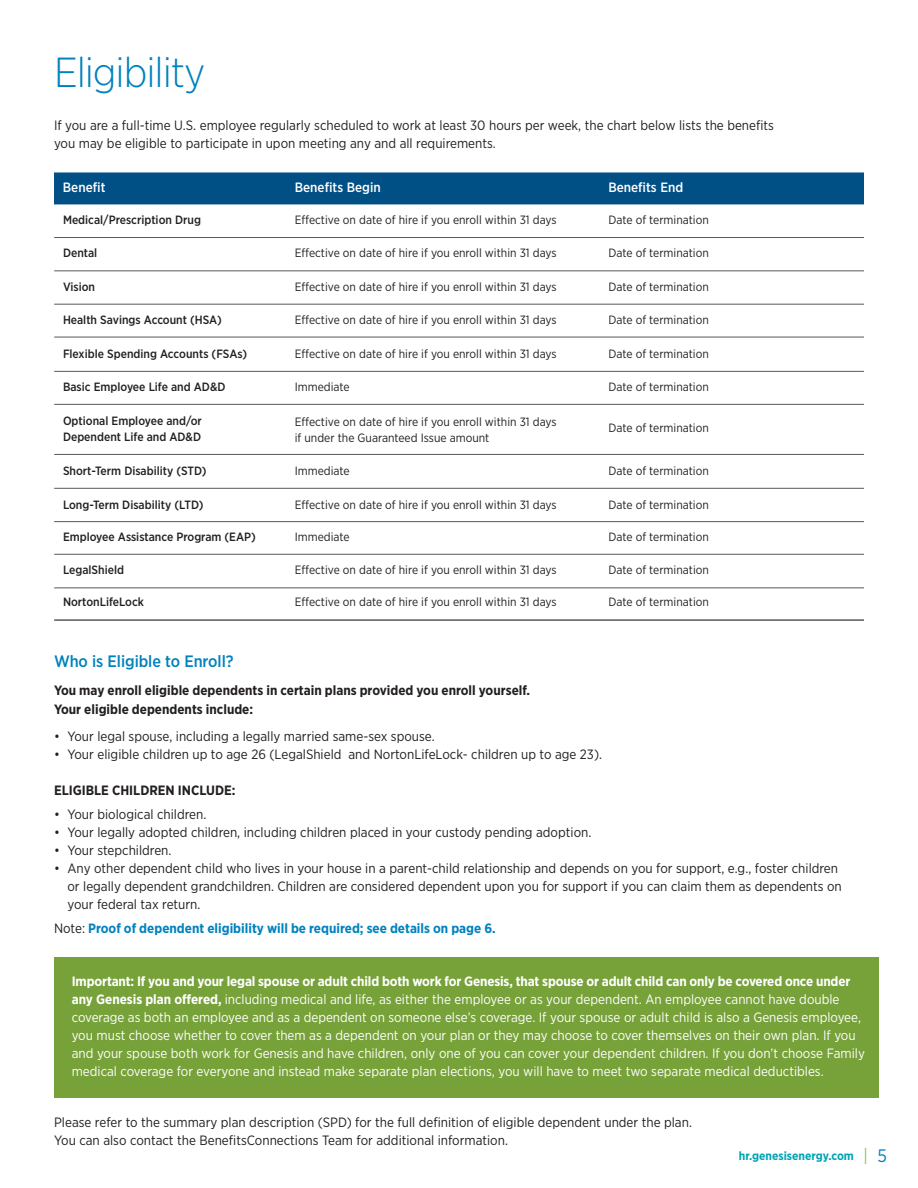
<style>
.page{position:relative;width:918px;height:1188px;background:#fff}
.page>*{position:absolute;margin:0;border:0;box-sizing:border-box;transform-origin:0 0}
.t1{font:300 42px "Gotham Narrow";letter-spacing:-.025em;color:#0082be}
.t2{font:500 16.5px "Gotham Narrow";letter-spacing:-.005em;color:#0082be}
.t3{font:13.5px/18px "Gotham Narrow";color:#231f20}
.t4{font:13.5px/18px "Gotham Narrow";color:#fff}
.t5{font:700 13.5px/19.5px "Gotham Narrow";color:#231f20}
.t6{font:700 13.5px "Gotham Narrow";color:#0082be}
.t7{font:500 13.5px "Gotham Narrow";color:#fff}
.t8{font:12px/15.8px "Gotham Narrow";color:#231f20}
.t9{font:500 12px/15.8px "Gotham Narrow";color:#231f20}
.t10{font:700 12px "Gotham Narrow";color:#00a4b5}
.s1{font-weight:400;color:#231f20}
.s2{font-weight:700}
.s3{font-weight:400;font-size:18px;color:#94c547}
.s4{font-weight:400;font-size:18px;color:#0082be}
</style>
<div class="page">
<div style="left:54px;top:172px;width:810px;height:32px;background:#005086"></div>
<hr style="left:54px;top:237px;width:810px;height:1px;background:#58595b">
<hr style="left:54px;top:271px;width:810px;height:1px;background:#58595b">
<hr style="left:54px;top:304px;width:810px;height:1px;background:#58595b">
<hr style="left:54px;top:337px;width:810px;height:1px;background:#58595b">
<hr style="left:54px;top:371px;width:810px;height:1px;background:#58595b">
<hr style="left:54px;top:404px;width:810px;height:1px;background:#58595b">
<hr style="left:54px;top:454px;width:810px;height:1px;background:#58595b">
<hr style="left:54px;top:488px;width:810px;height:1px;background:#58595b">
<hr style="left:54px;top:521px;width:810px;height:1px;background:#58595b">
<hr style="left:54px;top:554px;width:810px;height:1px;background:#58595b">
<hr style="left:54px;top:588px;width:810px;height:1px;background:#58595b">
<hr style="left:54px;top:619px;width:810px;height:2px;background:#58595b">
<div style="left:54px;top:958px;width:824px;height:140px;background:#77a139"></div>
<h1 class="t1" style="left:54px;top:46px;width:153px">Eligibility</h1>
<p class="t3" style="left:54px;top:116px;width:722px">If you are a full-time U.S. employee regularly scheduled to work at least 30 hours per week, the chart below lists the benefits you may be eligible to participate in upon meeting any and all requirements.</p>
<p class="t7" style="left:63px;top:179px;width:44px">Benefit</p>
<p class="t7" style="left:295px;top:179px;width:87px">Benefits Begin</p>
<p class="t7" style="left:608px;top:179px;width:76px">Benefits End</p>
<p class="t9" style="left:63px;top:212px;width:140px">Medical/Prescription Drug</p>
<p class="t8" style="left:295px;top:212px;width:263px">Effective on date of hire if you enroll within 31 days</p>
<p class="t8" style="left:608px;top:212px;width:102px">Date of termination</p>
<p class="t9" style="left:63px;top:245px;width:36px">Dental</p>
<p class="t8" style="left:295px;top:245px;width:263px">Effective on date of hire if you enroll within 31 days</p>
<p class="t8" style="left:608px;top:245px;width:102px">Date of termination</p>
<p class="t9" style="left:63px;top:278px;width:34px">Vision</p>
<p class="t8" style="left:295px;top:278px;width:263px">Effective on date of hire if you enroll within 31 days</p>
<p class="t8" style="left:608px;top:278px;width:102px">Date of termination</p>
<p class="t9" style="left:63px;top:312px;width:160px">Health Savings Account (HSA)</p>
<p class="t8" style="left:295px;top:312px;width:263px">Effective on date of hire if you enroll within 31 days</p>
<p class="t8" style="left:608px;top:312px;width:102px">Date of termination</p>
<p class="t9" style="left:63px;top:346px;width:186px">Flexible Spending Accounts (FSAs)</p>
<p class="t9" style="left:63px;top:379px;width:164px">Basic Employee Life and AD&amp;D</p>
<p class="t8" style="left:295px;top:346px;width:263px">Effective on date of hire if you enroll within 31 days</p>
<p class="t8" style="left:608px;top:346px;width:102px">Date of termination</p>
<p class="t8" style="left:295px;top:379px;width:56px">Immediate</p>
<p class="t8" style="left:608px;top:379px;width:102px">Date of termination</p>
<p class="t9" style="left:63px;top:413px;width:140px">Optional Employee and/or<br>Dependent Life and AD&amp;D</p>
<p class="t8" style="left:295px;top:414px;width:263px">Effective on date of hire if you enroll within 31 days if under the Guaranteed Issue amount</p>
<p class="t8" style="left:608px;top:420px;width:102px">Date of termination</p>
<p class="t9" style="left:63px;top:463px;width:145px">Short-Term Disability (STD)</p>
<p class="t8" style="left:295px;top:463px;width:56px">Immediate</p>
<p class="t8" style="left:608px;top:463px;width:102px">Date of termination</p>
<p class="t9" style="left:63px;top:496px;width:142px">Long-Term Disability (LTD)</p>
<p class="t8" style="left:295px;top:496px;width:263px">Effective on date of hire if you enroll within 31 days</p>
<p class="t8" style="left:608px;top:496px;width:102px">Date of termination</p>
<p class="t9" style="left:63px;top:529px;width:194px">Employee Assistance Program (EAP)</p>
<p class="t9" style="left:63px;top:562px;width:63px">LegalShield</p>
<p class="t9" style="left:63px;top:594px;width:83px">NortonLifeLock</p>
<p class="t8" style="left:295px;top:529px;width:56px">Immediate</p>
<p class="t8" style="left:608px;top:529px;width:102px">Date of termination</p>
<p class="t8" style="left:295px;top:562px;width:263px">Effective on date of hire if you enroll within 31 days</p>
<p class="t8" style="left:295px;top:594px;width:263px">Effective on date of hire if you enroll within 31 days</p>
<p class="t8" style="left:608px;top:562px;width:102px">Date of termination</p>
<p class="t8" style="left:608px;top:594px;width:102px">Date of termination</p>
<p class="t2" style="left:54px;top:651px;width:181px">Who is Eligible to Enroll?</p>
<p class="t5" style="left:54px;top:680px;width:478px">You may enroll eligible dependents in certain plans provided you enroll yourself.<br>Your eligible dependents include:</p>
<p class="t3" style="left:54px;top:727px;width:382px">• Your legal spouse, including a legally married same-sex spouse.</p>
<p class="t3" style="left:54px;top:745px;width:550px">• Your eligible children up to age 26 (LegalShield and NortonLifeLock- children up to age 23).</p>
<p class="t5" style="left:54px;top:781px;width:183px">ELIGIBLE CHILDREN INCLUDE:</p>
<p class="t3" style="left:54px;top:805px;width:154px">• Your biological children.</p>
<p class="t3" style="left:54px;top:823px;width:539px">• Your legally adopted children, including children placed in your custody pending adoption.</p>
<p class="t3" style="left:54px;top:841px;width:119px">• Your stepchildren.</p>
<p class="t3" style="left:68px;top:859px;width:776px;text-indent:-14px">• Any other dependent child who lives in your house in a parent-child relationship and depends on you for support, e.g., foster children or legally dependent grandchildren. Children are considered dependent upon you for support if you can claim them as dependents on your federal tax return.</p>
<p class="t6" style="left:54px;top:920px;width:443px"><span class="s1">Note:</span> Proof of dependent eligibility will be required; see details on page 6.</p>
<p class="t4" style="left:72px;top:972px;width:795px"><span class="s2">Important: If you and your legal spouse or adult child both work for Genesis, that spouse or adult child can only be covered once under any Genesis plan offered,</span> including medical and life, as either the employee or as your dependent. An employee cannot have double coverage as both an employee and as a dependent on someone else’s coverage. If your spouse or adult child is also a Genesis employee, you must choose whether to cover them as a dependent on your plan or they may choose to cover themselves on their own plan. If you and your spouse both work for Genesis and have children, only one of you can cover your dependent children. If you don’t choose Family medical coverage for everyone and instead make separate plan elections, you will have to meet two separate medical deductibles.</p>
<p class="t3" style="left:54px;top:1113px;width:639px">Please refer to the summary plan description (SPD) for the full definition of eligible dependent under the plan.<br>You can also contact the BenefitsConnections Team for additional information.</p>
<p class="t10" style="left:739px;top:1148px;width:150px">hr.genesisenergy.com <span class="s3">|</span> <span class="s4">5</span></p>
</div>
